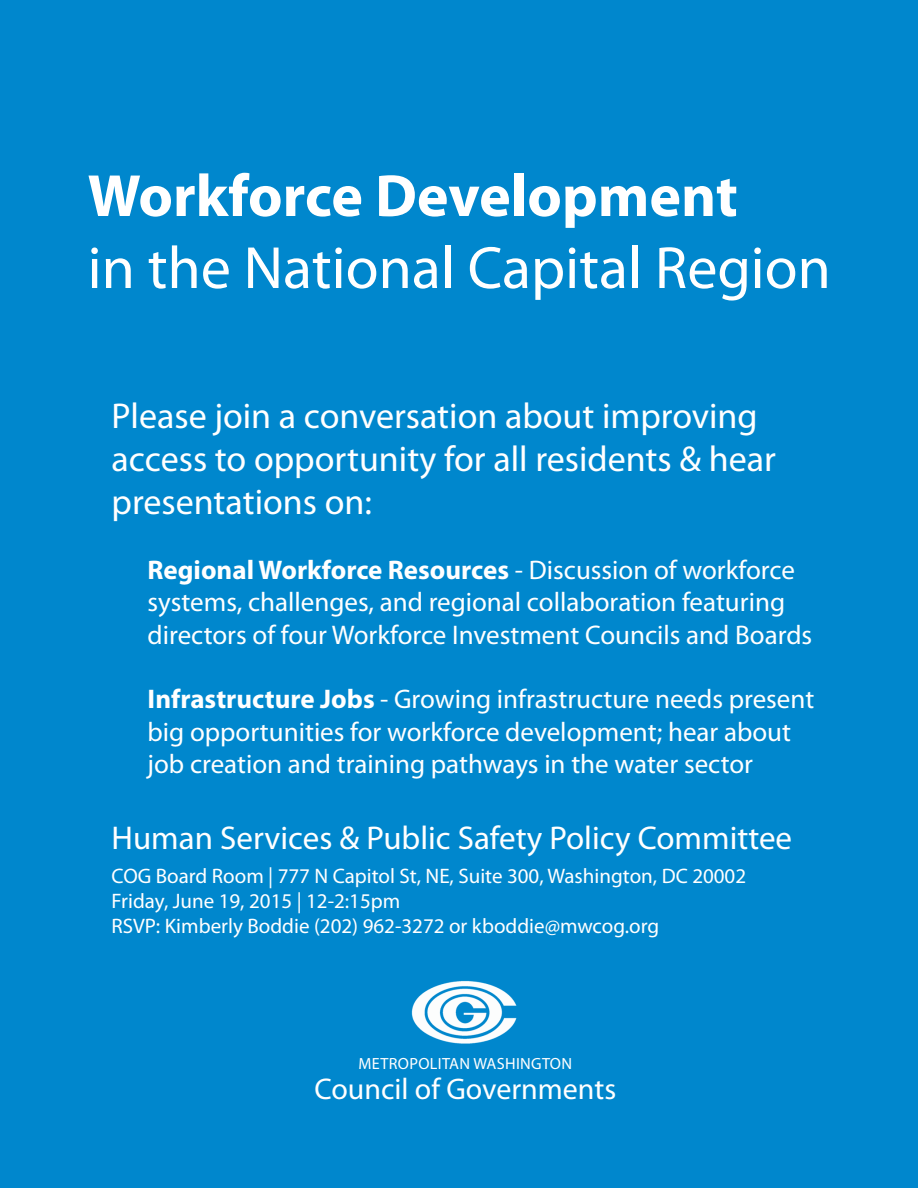
<style>
.page{position:relative;width:918px;height:1188px;background:#0087cd}
.page>*{position:absolute;margin:0;border:0;box-sizing:border-box;transform-origin:0 0}
.t1{font:60px "Myriad Pro";color:#fff}
.t2{font:700 60px "Myriad Pro";color:#fff}
.t3{font:36px/43.2px "Myriad Pro";color:#fff}
.t4{font:33px "Myriad Pro";color:#fff}
.t5{font:30px "Myriad Pro";color:#fff}
.t6{font:27px/32.4px "Myriad Pro";color:#fff}
.t7{font:21px/25.2px "Myriad Pro";color:#fff}
.t8{font:16.2px "Myriad Pro";letter-spacing:.02em;color:#fff}
.s1{font-weight:700}
</style>
<div class="page">
<img style="left:411px;top:981px;width:106px;height:63px">
<h1 class="t2" style="left:88px;top:157px;width:652px">Workforce Development</h1>
<h1 class="t1" style="left:88px;top:231px;width:745px">in the National Capital Region</h1>
<h2 class="t3" style="left:112px;top:393px;width:666px">Please join a conversation about improving access to opportunity for all residents &amp; hear presentations on:</h2>
<p class="t6" style="left:148px;top:553px;width:666px"><span class="s1">Regional Workforce Resources</span> - Discussion of workforce systems, challenges, and regional collaboration featuring directors of four Workforce Investment Councils and Boards</p>
<p class="t6" style="left:148px;top:683px;width:668px"><span class="s1">Infrastructure Jobs</span> - Growing infrastructure needs present big opportunities for workforce development; hear about job creation and training pathways in the water sector</p>
<p class="t4" style="left:112px;top:817px;width:682px">Human Services &amp; Public Safety Policy Committee</p>
<p class="t7" style="left:112px;top:863px;width:636px">COG Board Room | 777 N Capitol St, NE, Suite 300, Washington, DC 20002<br>Friday, June 19, 2015 | 12-2:15pm<br>RSVP: Kimberly Boddie (202) 962-3272 or kboddie@mwcog.org</p>
<p class="t8" style="left:358px;top:1054px;width:42px">Metropo</p>
<p class="t8" style="left:430px;top:1054px;width:77px">litan Washing</p>
<p class="t8" style="left:542px;top:1054px;width:20px">ton</p>
<p class="t5" style="left:314px;top:1071px;width:303px">Council of Governments</p>
</div>
